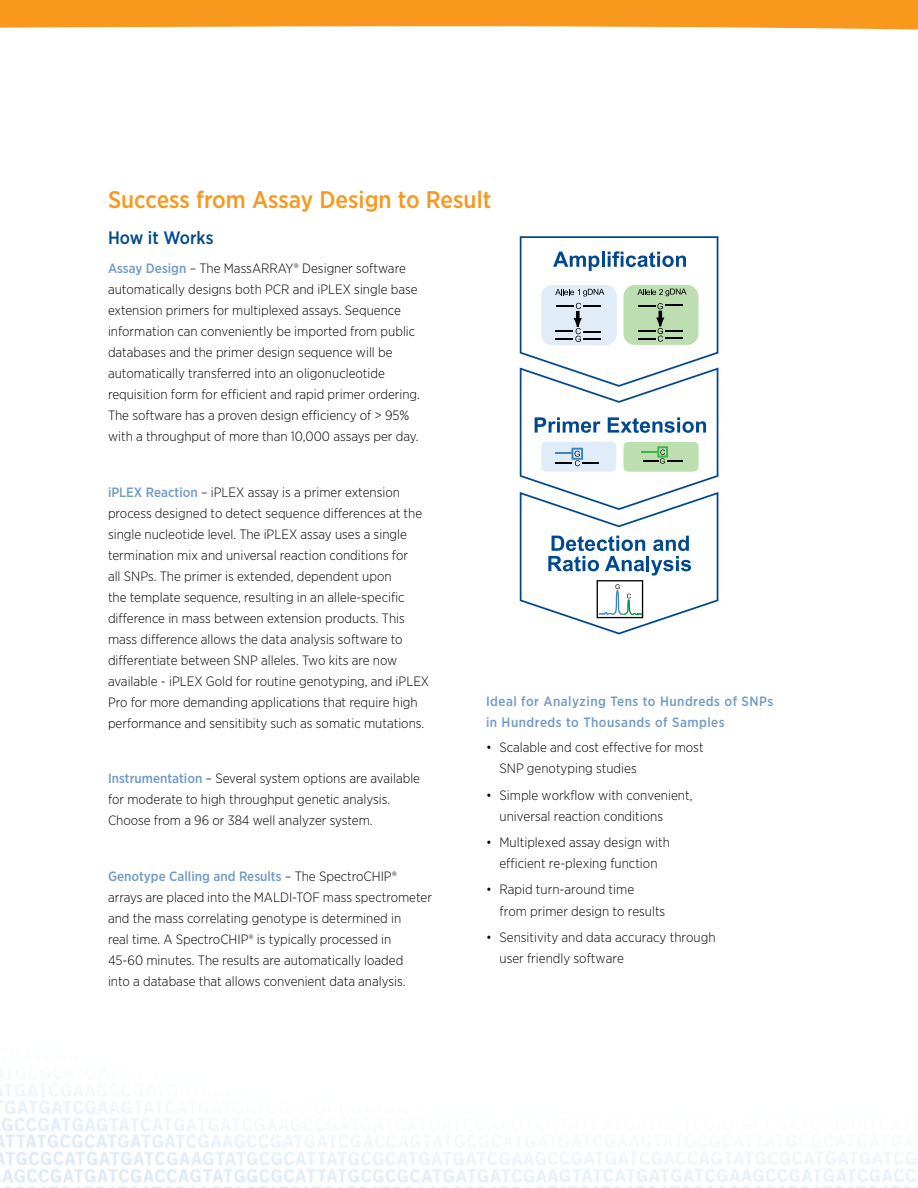
<style>
.page{position:relative;width:918px;height:1188px;background:#fff}
.page>*{position:absolute;margin:0;border:0;box-sizing:border-box;transform-origin:0 0}
.t1{font:500 24px "Gotham Narrow";color:#f8981d}
.t2{font:500 18px "Gotham Narrow";color:#004990}
.t3{font:300 13.5px/21px "Gotham Narrow";color:#000}
.t4{font:500 13.5px/21px "Gotham Narrow";letter-spacing:.035em;color:#729ac7}
.s1{font-weight:500;color:#729ac7}
</style>
<div class="page">
<img style="left:0;top:1075px;width:918px;height:113px">
<svg style="left:0;top:0;width:895px;height:30px;background:#f8a233"></svg>
<svg style="left:895px;top:0;width:23px;height:30px"></svg>
<svg style="left:520px;top:236px;width:198px;height:398px"></svg>
<p class="t1" style="left:108px;top:185px;width:385px">Success from Assay Design to Result</p>
<p class="t2" style="left:108px;top:226px;width:107px">How it Works</p>
<p class="t3" style="left:108px;top:257px;width:314px"><span class="s1">Assay Design</span> – The MassARRAY® Designer software automatically designs both PCR and iPLEX single base extension primers for multiplexed assays. Sequence information can conveniently be imported from public databases and the primer design sequence will be automatically transferred into an oligonucleotide requisition form for efficient and rapid primer ordering.<br>The software has a proven design efficiency of &gt; 95% with a throughput of more than 10,000 assays per day.</p>
<p class="t3" style="left:108px;top:481px;width:323px"><span class="s1">iPLEX Reaction</span> – iPLEX assay is a primer extension process designed to detect sequence differences at the single nucleotide level. The iPLEX assay uses a single termination mix and universal reaction conditions for<br>all SNPs. The primer is extended, dependent upon<br>the template sequence, resulting in an allele-specific difference in mass between extension products. This mass difference allows the data analysis software to differentiate between SNP alleles. Two kits are now available - iPLEX Gold for routine genotyping, and iPLEX Pro for more demanding applications that require high performance and sensitibity such as somatic mutations.</p>
<p class="t3" style="left:108px;top:768px;width:314px"><span class="s1">Instrumentation</span> – Several system options are available for moderate to high throughput genetic analysis.<br>Choose from a 96 or 384 well analyzer system.</p>
<p class="t3" style="left:108px;top:865px;width:326px"><span class="s1">Genotype Calling and Results</span> – The SpectroCHIP® arrays are placed into the MALDI-TOF mass spectrometer and the mass correlating genotype is determined in<br>real time. A SpectroCHIP® is typically processed in<br>45-60 minutes. The results are automatically loaded<br>into a database that allows convenient data analysis.</p>
<p class="t4" style="left:486px;top:691px;width:289px">Ideal for Analyzing Tens to Hundreds of SNPs in Hundreds to Thousands of Samples</p>
<p class="t3" style="left:500px;top:737px;width:206px;text-indent:-14px">• Scalable and cost effective for most<br>SNP genotyping studies</p>
<p class="t3" style="left:500px;top:784px;width:195px;text-indent:-14px">• Simple workflow with convenient, universal reaction conditions</p>
<p class="t3" style="left:486px;top:832px;width:186px;text-align:center">• Multiplexed assay design with efficient re-plexing function</p>
<p class="t3" style="left:500px;top:879px;width:167px;text-indent:-14px">• Rapid turn-around time<br>from primer design to results</p>
<p class="t3" style="left:500px;top:926px;width:218px;text-indent:-14px">• Sensitivity and data accuracy through user friendly software</p>
</div>
